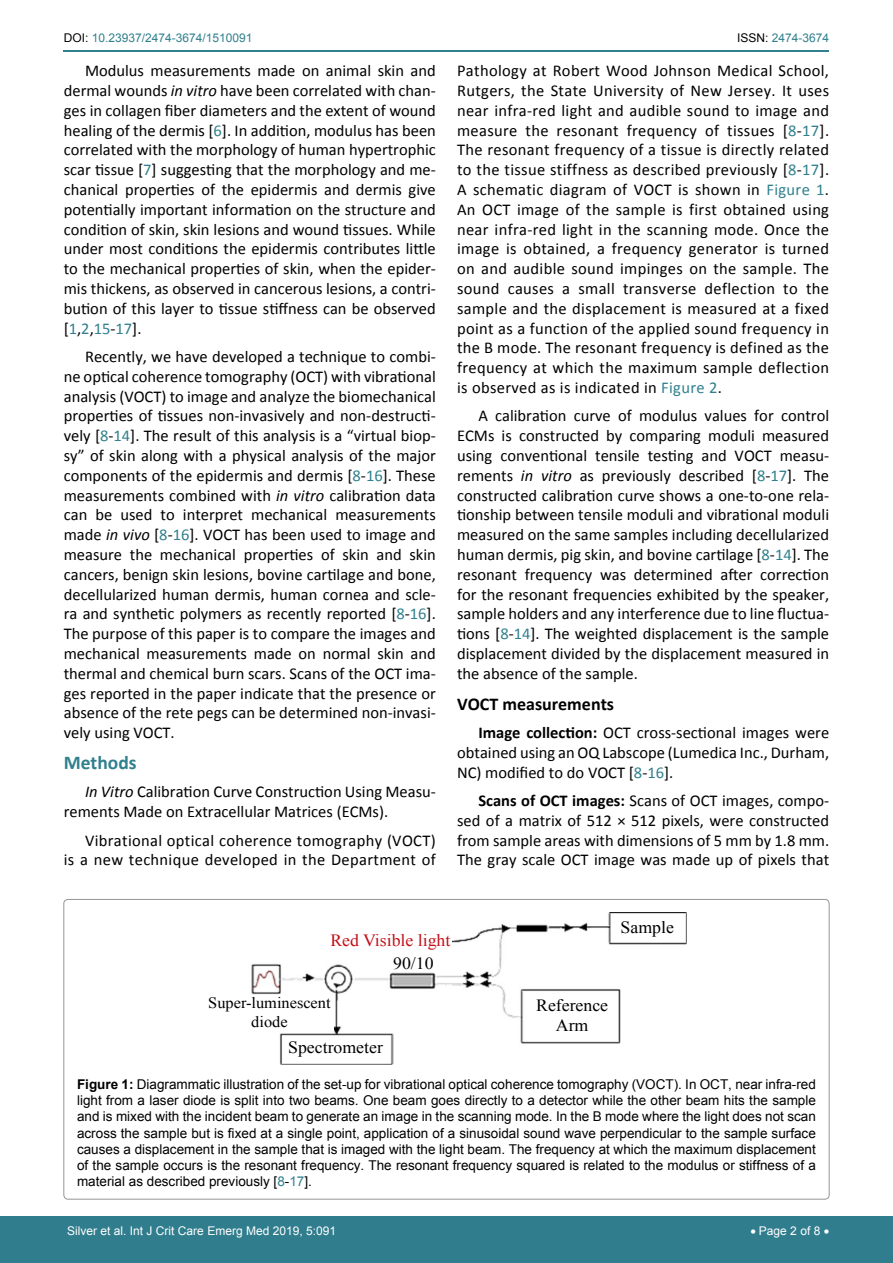
<style>
.page{position:relative;width:893px;height:1263px;background:#fff}
.page>*{position:absolute;margin:0;border:0;box-sizing:border-box;transform-origin:0 0}
.t1{font:700 19.5px "Calibri";color:#30808d}
.t2{font:700 18px "Calibri";color:#000}
.t3{font:17.1px/20.5px "Times New Roman";color:#000;text-align:center;scale:1.04 1}
.t4{font:17.1px "Times New Roman";color:#c41019;scale:1.04 1}
.t5{font:16.5px/19.8px "Calibri";color:#000;text-align:justify}
.t6{font:16.5px/19.8px "Calibri";letter-spacing:.02em;color:#000;text-align:right}
.t7{font:15.75px/18.9px "Times New Roman";color:#000;text-align:center;scale:1.04 1}
.t8{font:13.5px/16.2px "Arial";color:#000;text-align:justify}
.t9{font:12px "Arial";color:#fff}
.t10{font:12px "Arial";color:#30808d}
.s1{color:#000}
.s2{font-style:italic}
.s3{color:#30808d}
.s4{font-weight:700}
</style>
<div class="page">
<hr style="left:64px;top:50px;width:765px;height:2px;background:#30808d">
<div style="left:0;top:1217px;width:893px;height:46px;background:#307d8d"></div>
<img style="left:251px;top:912px;width:436px;height:153px">
<div style="left:616px;top:918px;width:66px;height:23px;background:#fff"></div>
<div style="left:530px;top:994px;width:83px;height:44px;background:#fff"></div>
<div style="left:284px;top:1038px;width:103px;height:22px;background:#fff"></div>
<div style="left:203px;top:995px;width:131px;height:35px;background:#fff"></div>
<div style="left:380px;top:954px;width:65px;height:17px;background:#fff"></div>
<div style="left:322px;top:929px;width:130px;height:25px;background:#fff"></div>
<p class="t10" style="left:64px;top:30px;width:190px"><span class="s1">DOI:</span> 10.23937/2474-3674/1510091</p>
<p class="t10" style="left:737px;top:30px;width:94px"><span class="s1">ISSN:</span> 2474-3674</p>
<p class="t5" style="left:64px;top:61px;width:374px;text-indent:21px">Modulus measurements made on animal skin and dermal wounds <span class="s2">in vitro</span> have been correlated with chan&shy;ges in collagen fiber diameters and the extent of wound healing of the dermis [<span class="s3">6</span>]. In addition, modulus has been correlated with the morphology of human hypertrophic scar tissue [<span class="s3">7</span>] suggesting that the morphology and me&shy;chanical properties of the epidermis and dermis give potentially important information on the structure and condition of skin, skin lesions and wound tissues. While under most conditions the epidermis contributes little to the mechanical properties of skin, when the epider&shy;mis thickens, as observed in cancerous lesions, a contri&shy;bution of this layer to tissue stiffness can be observed [<span class="s3">1</span>,<span class="s3">2</span>,<span class="s3">15</span>-<span class="s3">17</span>].</p>
<p class="t5" style="left:64px;top:347px;width:374px;text-indent:21px">Recently, we have developed a technique to combi&shy;ne optical coherence tomography (OCT) with vibrational analysis (VOCT) to image and analyze the biomechanical properties of tissues non-invasively and non-destructi&shy;vely [<span class="s3">8</span>-<span class="s3">14</span>]. The result of this analysis is a “virtual biop&shy;sy” of skin along with a physical analysis of the major components of the epidermis and dermis [<span class="s3">8</span>-<span class="s3">16</span>]. These measurements combined with <span class="s2">in vitro</span> calibration data can be used to interpret mechanical measurements made <span class="s2">in vivo</span> [<span class="s3">8</span>-<span class="s3">16</span>]. VOCT has been used to image and measure the mechanical properties of skin and skin cancers, benign skin lesions, bovine cartilage and bone, decellularized human dermis, human cornea and scle&shy;ra and synthetic polymers as recently reported [<span class="s3">8</span>-<span class="s3">16</span>].<br>The purpose of this paper is to compare the images and mechanical measurements made on normal skin and thermal and chemical burn scars. Scans of the OCT ima&shy;ges reported in the paper indicate that the presence or absence of the rete pegs can be determined non-invasi&shy;vely using VOCT.</p>
<p class="t1" style="left:64px;top:750px;width:74px">Methods</p>
<p class="t5" style="left:64px;top:782px;width:374px;text-indent:21px"><span class="s2">In Vitro</span> Calibration Curve Construction Using Measu&shy;rements Made on Extracellular Matrices (ECMs).</p>
<p class="t6" style="left:64px;top:830px;width:373px">Vibrational optical coherence tomography (VOCT)<br>is a new technique developed in the Department of</p>
<p class="t5" style="left:457px;top:61px;width:374px">Pathology at Robert Wood Johnson Medical School, Rutgers, the State University of New Jersey. It uses near infra-red light and audible sound to image and measure the resonant frequency of tissues [<span class="s3">8</span>-<span class="s3">17</span>].<br>The resonant frequency of a tissue is directly related to the tissue stiffness as described previously [<span class="s3">8</span>-<span class="s3">17</span>].<br>A schematic diagram of VOCT is shown in <span class="s3">Figure 1</span>.<br>An OCT image of the sample is first obtained using near infra-red light in the scanning mode. Once the image is obtained, a frequency generator is turned on and audible sound impinges on the sample. The sound causes a small transverse deflection to the sample and the displacement is measured at a fixed point as a function of the applied sound frequency in the B mode. The resonant frequency is defined as the frequency at which the maximum sample deflection is observed as is indicated in <span class="s3">Figure 2</span>.</p>
<p class="t5" style="left:457px;top:406px;width:374px;text-indent:21px">A calibration curve of modulus values for control ECMs is constructed by comparing moduli measured using conventional tensile testing and VOCT measu&shy;rements <span class="s2">in vitro</span> as previously described [<span class="s3">8</span>-<span class="s3">17</span>]. The constructed calibration curve shows a one-to-one rela&shy;tionship between tensile moduli and vibrational moduli measured on the same samples including decellularized human dermis, pig skin, and bovine cartilage [<span class="s3">8</span>-<span class="s3">14</span>]. The resonant frequency was determined after correction for the resonant frequencies exhibited by the speaker, sample holders and any interference due to line fluctua&shy;tions [<span class="s3">8</span>-<span class="s3">14</span>]. The weighted displacement is the sample displacement divided by the displacement measured in the absence of the sample.</p>
<p class="t2" style="left:457px;top:692px;width:158px">VOCT measurements</p>
<p class="t5" style="left:457px;top:723px;width:374px;text-indent:21px"><span class="s4">Image collection:</span> OCT cross-sectional images were obtained using an OQ Labscope (Lumedica Inc., Durham, NC) modified to do VOCT [<span class="s3">8</span>-<span class="s3">16</span>].</p>
<p class="t5" style="left:457px;top:791px;width:374px;text-indent:21px"><span class="s4">Scans of OCT images:</span> Scans of OCT images, compo&shy;sed of a matrix of 512 × 512 pixels, were constructed from sample areas with dimensions of 5 mm by 1.8 mm.<br>The gray scale OCT image was made up of pixels that</p>
<p class="t4" style="left:330px;top:928px;width:117px">Red Visible light</p>
<p class="t3" style="left:393px;top:952px;width:40px">90/10</p>
<p class="t7" style="left:208px;top:993px;width:119px">Super-luminescent diode</p>
<p class="t3" style="left:288px;top:1036px;width:93px">Spectrometer</p>
<p class="t3" style="left:621px;top:917px;width:53px">Sample</p>
<p class="t3" style="left:536px;top:994px;width:71px">Reference<br>Arm</p>
<p class="t8" style="left:77px;top:1076px;width:740px"><span class="s4">Figure 1:</span> Diagrammatic illustration of the set-up for vibrational optical coherence tomography (VOCT). In OCT, near infra-red light from a laser diode is split into two beams. One beam goes directly to a detector while the other beam hits the sample and is mixed with the incident beam to generate an image in the scanning mode. In the B mode where the light does not scan across the sample but is fixed at a single point, application of a sinusoidal sound wave perpendicular to the sample surface causes a displacement in the sample that is imaged with the light beam. The frequency at which the maximum displacement of the sample occurs is the resonant frequency. The resonant frequency squared is related to the modulus or stiffness of a material as described previously [<span class="s3">8</span>-<span class="s3">17</span>].</p>
<p class="t9" style="left:67px;top:1223px;width:270px">Silver et al. Int J Crit Care Emerg Med 2019, 5:091</p>
<p class="t9" style="left:750px;top:1223px;width:80px">• Page 2 of 8 •</p>
</div>
